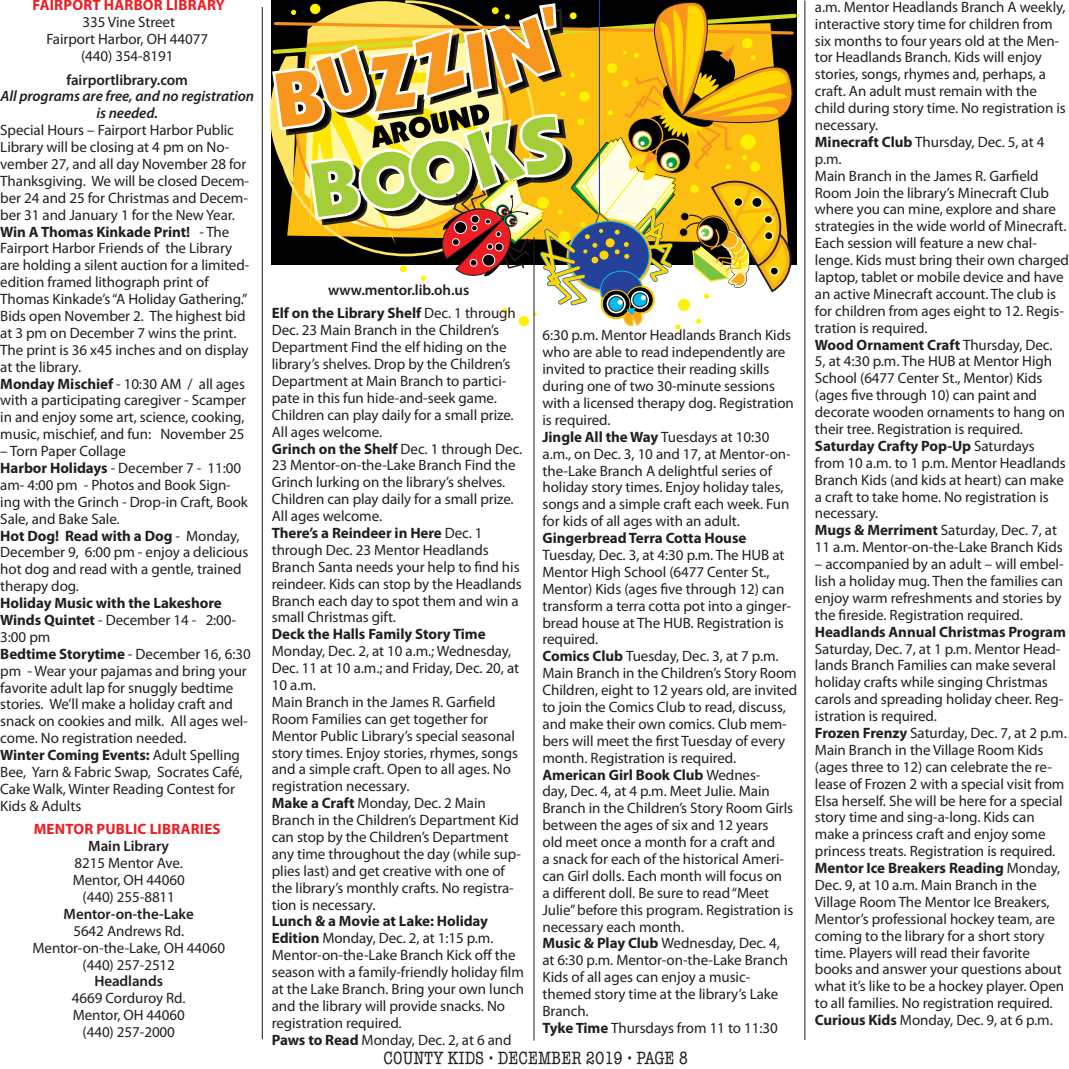
<style>
.page{position:relative;width:1069px;height:1069px;background:#fff}
.page>*{position:absolute;margin:0;border:0;box-sizing:border-box;transform-origin:0 0}
.t1{font:condensed 18px "American Typewriter";color:#231f20}
.t2{font:15px/16.8px "Myriad Pro";letter-spacing:-.005em;color:#231f20}
.t3{font:600 15px/23.7px "Myriad Pro";letter-spacing:-.005em;color:#231f20}
.t4{font:700 15px "Myriad Pro";letter-spacing:-.005em;color:#231f20}
.t5{font:italic 600 15px/16.8px "Myriad Pro";letter-spacing:-.005em;color:#231f20;text-align:center}
.t6{font:700 15px "Myriad Pro";letter-spacing:.015em;color:#ee1d23}
.s1{font-weight:700}
.s2{font-weight:400}
</style>
<div class="page">
<svg style="left:271px;top:0;width:525px;height:329px"></svg>
<hr style="left:804px;top:1px;width:1px;height:1038px;background:#231f20">
<hr style="left:262px;top:7px;width:1px;height:1031px;background:#231f20">
<hr style="left:533px;top:237px;width:1px;height:803px;background:#231f20">
<p class="t6" style="left:33px;top:0;width:194px">FAIRPORT HARBOR LIBRARY</p>
<p class="t2" style="left:46px;top:15px;width:163px;text-align:center">335 Vine Street<br>Fairport Harbor, OH 44077 (440) 354-8191</p>
<p class="t3" style="left:66px;top:69px;width:123px">fairportlibrary.com</p>
<p class="t5" style="left:0;top:90px;width:255px">All programs are free, and no registration is needed.</p>
<p class="t2" style="left:0;top:123px;width:250px">Special Hours – Fairport Harbor Public Library will be closing at 4 pm on No&shy;vember 27, and all day November 28 for Thanksgiving. We will be closed Decem&shy;ber 24 and 25 for Christmas and Decem&shy;ber 31 and January 1 for the New Year.<br><span class="s1">Win A Thomas Kinkade Print!</span> - The Fairport Harbor Friends of the Library are holding a silent auction for a limited&shy;edition framed lithograph print of Thomas Kinkade’s“A Holiday Gathering.” Bids open November 2. The highest bid at 3 pm on December 7 wins the print.<br>The print is 36 x45 inches and on display at the library.<br><span class="s1">Monday Mischief</span> - 10:30 AM / all ages with a participating caregiver - Scamper in and enjoy some art, science, cooking, music, mischief, and fun: November 25</p>
<p class="t2" style="left:0;top:444px;width:249px">– Torn Paper Collage<br><span class="s1">Harbor Holidays</span> - December 7 - 11:00 am- 4:00 pm - Photos and Book Sign&shy;ing with the Grinch - Drop-in Craft, Book<br>Sale, and Bake Sale.<br><span class="s1">Hot Dog! Read with a Dog</span> - Monday,<br>December 9, 6:00 pm - enjoy a delicious hot dog and read with a gentle, trained therapy dog.</p>
<p class="t2" style="left:0;top:596px;width:252px"><span class="s1">Holiday Music with the Lakeshore<br>Winds Quintet</span> - December 14 - 2:00-<br>3:00 pm<br><span class="s1">Bedtime Storytime</span> - December 16, 6:30 pm - Wear your pajamas and bring your favorite adult lap for snuggly bedtime stories. We’ll make a holiday craft and snack on cookies and milk. All ages wel&shy;come. No registration needed.<br><span class="s1">Winter Coming Events:</span> Adult Spelling<br>Bee, Yarn &amp; Fabric Swap, Socrates Café,<br>Cake Walk, Winter Reading Contest for<br>Kids &amp; Adults</p>
<p class="t6" style="left:34px;top:824px;width:188px">MENTOR PUBLIC LIBRARIES</p>
<p class="t3" style="left:88px;top:835px;width:82px">Main Library</p>
<p class="t2" style="left:73px;top:856px;width:114px;text-align:center">8215 Mentor Ave.<br>Mentor, OH 44060 (440) 255-8811</p>
<p class="t3" style="left:64px;top:903px;width:132px">Mentor-on-the-Lake</p>
<p class="t2" style="left:32px;top:923px;width:194px;text-align:center">5642 Andrews Rd.<br>Mentor-on-the-Lake, OH 44060 (440) 257-2512</p>
<p class="t3" style="left:94px;top:970px;width:70px">Headlands</p>
<p class="t2" style="left:72px;top:991px;width:115px;text-align:center">4669 Corduroy Rd.<br>Mentor, OH 44060 (440) 257-2000</p>
<p class="t3" style="left:272px;top:279px;width:245px;text-indent:56px">www.mentor.lib.oh.us<br><span class="s1">Elf on the Library Shelf</span> <span class="s2">Dec. 1 through</span></p>
<p class="t2" style="left:272px;top:323px;width:252px">Dec. 23 Main Branch in the Children’s Department Find the elf hiding on the library’s shelves. Drop by the Children’s Department at Main Branch to partici&shy;pate in this fun hide-and-seek game.<br>Children can play daily for a small prize.<br>All ages welcome.<br><span class="s1">Grinch on the Shelf</span> Dec. 1 through Dec.<br>23 Mentor-on-the-Lake Branch Find the Grinch lurking on the library’s shelves.<br>Children can play daily for a small prize.<br>All ages welcome.<br><span class="s1">There’s a Reindeer in Here</span> Dec. 1 through Dec. 23 Mentor Headlands Branch Santa needs your help to find his reindeer. Kids can stop by the Headlands Branch each day to spot them and win a small Christmas gift.</p>
<p class="t4" style="left:272px;top:629px;width:215px">Deck the Halls Family Story Time</p>
<p class="t2" style="left:272px;top:644px;width:251px">Monday, Dec. 2, at 10 a.m.; Wednesday, Dec. 11 at 10 a.m.; and Friday, Dec. 20, at 10 a.m.<br>Main Branch in the James R. Garfield Room Families can get together for Mentor Public Library’s special seasonal story times. Enjoy stories, rhymes, songs and a simple craft. Open to all ages. No registration necessary.<br><span class="s1">Make a Craft</span> Monday, Dec. 2 Main Branch in the Children’s Department Kid can stop by the Children’s Department any time throughout the day (while sup&shy;plies last) and get creative with one of the library’s monthly crafts. No registra&shy;tion is necessary.</p>
<p class="t2" style="left:272px;top:914px;width:254px"><span class="s1">Lunch &amp; a Movie at Lake: Holiday Edition</span> Monday, Dec. 2, at 1:15 p.m.<br>Mentor-on-the-Lake Branch Kick off the season with a family-friendly holiday film at the Lake Branch. Bring your own lunch and the library will provide snacks. No registration required.<br><span class="s1">Paws to Read</span> Monday, Dec. 2, at 6 and</p>
<p class="t2" style="left:542px;top:328px;width:253px">6:30 p.m. Mentor Headlands Branch Kids who are able to read independently are invited to practice their reading skills during one of two 30-minute sessions with a licensed therapy dog. Registration is required.<br><span class="s1">Jingle All the Way</span> Tuesdays at 10:30 a.m., on Dec. 3, 10 and 17, at Mentor-on&shy;the-Lake Branch A delightful series of holiday story times. Enjoy holiday tales, songs and a simple craft each week. Fun for kids of all ages with an adult.</p>
<p class="t4" style="left:542px;top:533px;width:205px">Gingerbread Terra Cotta House</p>
<p class="t2" style="left:542px;top:548px;width:256px">Tuesday, Dec. 3, at 4:30 p.m. The HUB at Mentor High School (6477 Center St., Mentor) Kids (ages five through 12) can transform a terra cotta pot into a ginger&shy;bread house at The HUB. Registration is required.<br><span class="s1">Comics Club</span> Tuesday, Dec. 3, at 7 p.m.<br>Main Branch in the Children’s Story Room Children, eight to 12 years old, are invited to join the Comics Club to read, discuss, and make their own comics. Club mem&shy;bers will meet the first Tuesday of every month. Registration is required.<br><span class="s1">American Girl Book Club</span> Wednes-<br>day, Dec. 4, at 4 p.m. Meet Julie. Main Branch in the Children’s Story Room Girls between the ages of six and 12 years<br>old meet once a month for a craft and<br>a snack for each of the historical Ameri&shy;can Girl dolls. Each month will focus on<br>a different doll. Be sure to read“Meet Julie”before this program. Registration is necessary each month.<br><span class="s1">Music &amp; Play Club</span> Wednesday, Dec. 4,<br>at 6:30 p.m. Mentor-on-the-Lake Branch Kids of all ages can enjoy a music&shy;themed story time at the library’s Lake Branch.<br><span class="s1">Tyke Time</span> Thursdays from 11 to 11:30</p>
<p class="t1" style="left:383px;top:1050px;width:306px">COUNTY KIDS • DECEMBER 2019 • PAGE 8</p>
<p class="t2" style="left:814px;top:0;width:255px">a.m. Mentor Headlands Branch A weekly, interactive story time for children from six months to four years old at the Men&shy;tor Headlands Branch. Kids will enjoy stories, songs, rhymes and, perhaps, a craft. An adult must remain with the child during story time. No registration is necessary.<br><span class="s1">Minecraft Club</span> Thursday, Dec. 5, at 4 p.m.<br>Main Branch in the James R. Garfield Room Join the library’s Minecraft Club where you can mine, explore and share strategies in the wide world of Minecraft.<br>Each session will feature a new chal&shy;lenge. Kids must bring their own charged laptop, tablet or mobile device and have an active Minecraft account. The club is for children from ages eight to 12. Regis&shy;tration is required.<br><span class="s1">Wood Ornament Craft</span> Thursday, Dec.<br>5, at 4:30 p.m. The HUB at Mentor High School (6477 Center St., Mentor) Kids (ages five through 10) can paint and decorate wooden ornaments to hang on their tree. Registration is required.<br><span class="s1">Saturday Crafty Pop-Up</span> Saturdays<br>from 10 a.m. to 1 p.m. Mentor Headlands Branch Kids (and kids at heart) can make a craft to take home. No registration is necessary.<br><span class="s1">Mugs &amp; Merriment</span> Saturday, Dec. 7, at 11 a.m. Mentor-on-the-Lake Branch Kids</p>
<p class="t2" style="left:814px;top:557px;width:250px">– accompanied by an adult – will embel&shy;lish a holiday mug. Then the families can enjoy warm refreshments and stories by the fireside. Registration required.</p>
<p class="t4" style="left:814px;top:626px;width:252px">Headlands Annual Christmas Program</p>
<p class="t2" style="left:814px;top:641px;width:253px">Saturday, Dec. 7, at 1 p.m. Mentor Head&shy;lands Branch Families can make several holiday crafts while singing Christmas carols and spreading holiday cheer. Reg&shy;istration is required.<br><span class="s1">Frozen Frenzy</span> Saturday, Dec. 7, at 2 p.m.<br>Main Branch in the Village Room Kids (ages three to 12) can celebrate the re&shy;lease of Frozen 2 with a special visit from Elsa herself. She will be here for a special story time and sing-a-long. Kids can make a princess craft and enjoy some princess treats. Registration is required.<br><span class="s1">Mentor Ice Breakers Reading</span> Monday, Dec. 9, at 10 a.m. Main Branch in the Village Room The Mentor Ice Breakers, Mentor’s professional hockey team, are coming to the library for a short story time. Players will read their favorite books and answer your questions about what it’s like to be a hockey player. Open to all families. No registration required.<br><span class="s1">Curious Kids</span> Monday, Dec. 9, at 6 p.m.</p>
</div>
